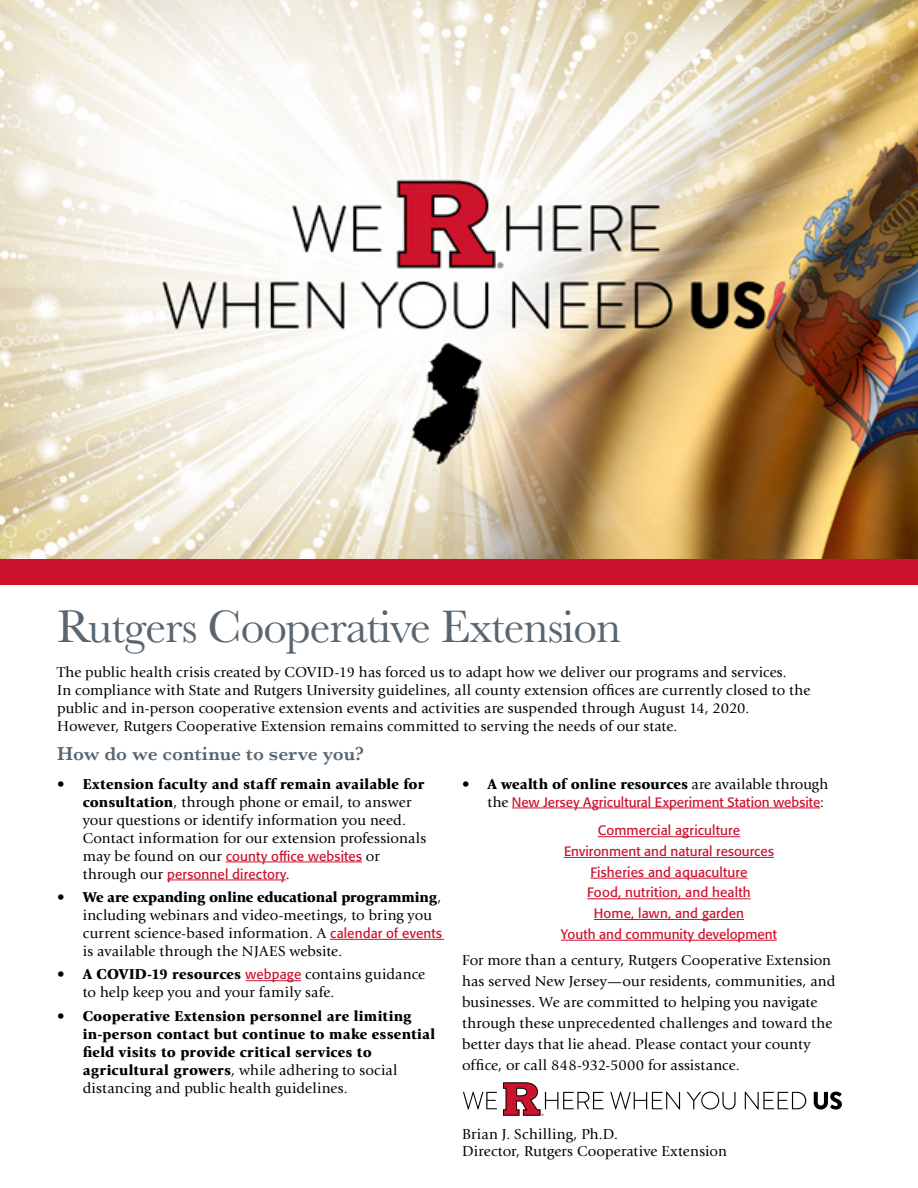
<style>
.page{position:relative;width:918px;height:1188px;background:#fff}
.page>*{position:absolute;margin:0;border:0;box-sizing:border-box;transform-origin:0 0}
.Name{font:47.25px "Baskerville";letter-spacing:-.02em;color:#596670}
.Bio_Story{font:600 19.5px "Baskerville";letter-spacing:-.01em;color:#596670}
.Bio_Story-2{font:15px/18px "Giovanni Std";letter-spacing:.01em;color:#000}
.Bio_Story-3{font:900 15px/18px "Giovanni Std";letter-spacing:.015em;color:#000}
.Bio_Story-4{font:13.5px/18px "Formata BQ";letter-spacing:.01em;color:#cd122d}
.s1{font-weight:900}
.s2{font-family:"Giovanni Std";font-size:15px;color:#000}
.s3{font-family:"Formata BQ";font-size:13.5px;color:#cd122d}
.s4{font-weight:400}
</style>
<div class="page">
<hr style="left:226px;top:862px;width:136px;height:1px;background:#cd122d">
<hr style="left:167px;top:880px;width:119px;height:1px;background:#cd122d">
<hr style="left:330px;top:939px;width:114px;height:1px;background:#cd122d">
<hr style="left:246px;top:980px;width:55px;height:1px;background:#cd122d">
<hr style="left:512px;top:808px;width:308px;height:1px;background:#cd122d">
<hr style="left:598px;top:836px;width:142px;height:1px;background:#cd122d">
<hr style="left:564px;top:857px;width:210px;height:1px;background:#cd122d">
<hr style="left:590px;top:878px;width:157px;height:1px;background:#cd122d">
<hr style="left:587px;top:898px;width:164px;height:1px;background:#cd122d">
<hr style="left:594px;top:919px;width:150px;height:1px;background:#cd122d">
<hr style="left:561px;top:940px;width:216px;height:1px;background:#cd122d">
<svg style="left:463px;top:1092px;width:34px;height:18px"></svg>
<svg style="left:610px;top:1092px;width:70px;height:18px"></svg>
<svg style="left:687px;top:1092px;width:49px;height:18px"></svg>
<svg style="left:745px;top:1092px;width:61px;height:18px"></svg>
<svg style="left:814px;top:1092px;width:28px;height:18px"></svg>
<svg style="left:503px;top:1082px;width:101px;height:34px"></svg>
<img style="left:0;top:0;width:918px;height:559px">
<div style="left:0;top:559px;width:918px;height:26px;background:#cd122d"></div>
<p class="Name" style="left:57px;top:596px;width:566px">Rutgers Cooperative Extension</p>
<p class="Bio_Story-2" style="left:57px;top:663px;width:755px">The public health crisis created by COVID-19 has forced us to adapt how we deliver our programs and services.<br>In compliance with State and Rutgers University guidelines, all county extension offices are currently closed to the public and in-person cooperative extension events and activities are suspended through August 14, 2020.<br>However, Rutgers Cooperative Extension remains committed to serving the needs of our state.</p>
<p class="Bio_Story" style="left:57px;top:740px;width:308px">How do we continue to serve you?</p>
<p class="Bio_Story-2" style="left:83px;top:775px;width:345px;text-indent:-26px">• <span class="s1">Extension faculty and staff remain available for consultation</span>, through phone or email, to answer your questions or identify information you need.<br>Contact information for our extension professionals</p>
<p class="Bio_Story-4" style="left:83px;top:847px;width:299px"><span class="s2">may be found on our</span> county office websites <span class="s2">or through our</span> personnel directory<span class="s2">.</span></p>
<p class="Bio_Story-2" style="left:83px;top:888px;width:361px;text-indent:-26px">• <span class="s1">We are expanding online educational programming</span>, including webinars and video-meetings, to bring you current science-based information. A <span class="s3">calendar of events </span>is available through the NJAES website.</p>
<p class="Bio_Story-2" style="left:83px;top:966px;width:344px;text-indent:-26px">• <span class="s1">A COVID-19 resources</span> <span class="s3">webpage</span> contains guidance to help keep you and your family safe.</p>
<p class="Bio_Story-3" style="left:83px;top:1007px;width:354px;text-indent:-26px"><span class="s4">•</span> Cooperative Extension personnel are limiting in-person contact but continue to make essential field visits to provide critical services to agricultural growers<span class="s4">, while adhering to social distancing and public health guidelines.</span></p>
<p class="Bio_Story-3" style="left:462px;top:775px;width:368px"><span class="s4">•</span> A wealth of online resources <span class="s4">are available through</span></p>
<p class="Bio_Story-4" style="left:488px;top:793px;width:338px"><span class="s2">the</span> New Jersey Agricultural Experiment Station website<span class="s2">:</span></p>
<p class="Bio_Story-4" style="left:598px;top:822px;width:144px">Commercial agriculture</p>
<p class="Bio_Story-4" style="left:564px;top:842px;width:211px">Environment and natural resources</p>
<p class="Bio_Story-4" style="left:590px;top:863px;width:159px">Fisheries and aquaculture</p>
<p class="Bio_Story-4" style="left:587px;top:884px;width:165px">Food, nutrition, and health</p>
<p class="Bio_Story-4" style="left:594px;top:904px;width:152px">Home, lawn, and garden</p>
<p class="Bio_Story-4" style="left:561px;top:925px;width:217px">Youth and community development</p>
<p class="Bio_Story-2" style="left:462px;top:950px;width:375px;line-height:21px">For more than a century, Rutgers Cooperative Extension has served New Jersey—our residents, communities, and businesses. We are committed to helping you navigate through these unprecedented challenges and toward the better days that lie ahead. Please contact your county office, or call 848-932-5000 for assistance.</p>
<p class="Bio_Story-2" style="left:462px;top:1126px;width:266px;line-height:16.5px">Brian J. Schilling, Ph.D.<br>Director, Rutgers Cooperative Extension</p>
</div>
